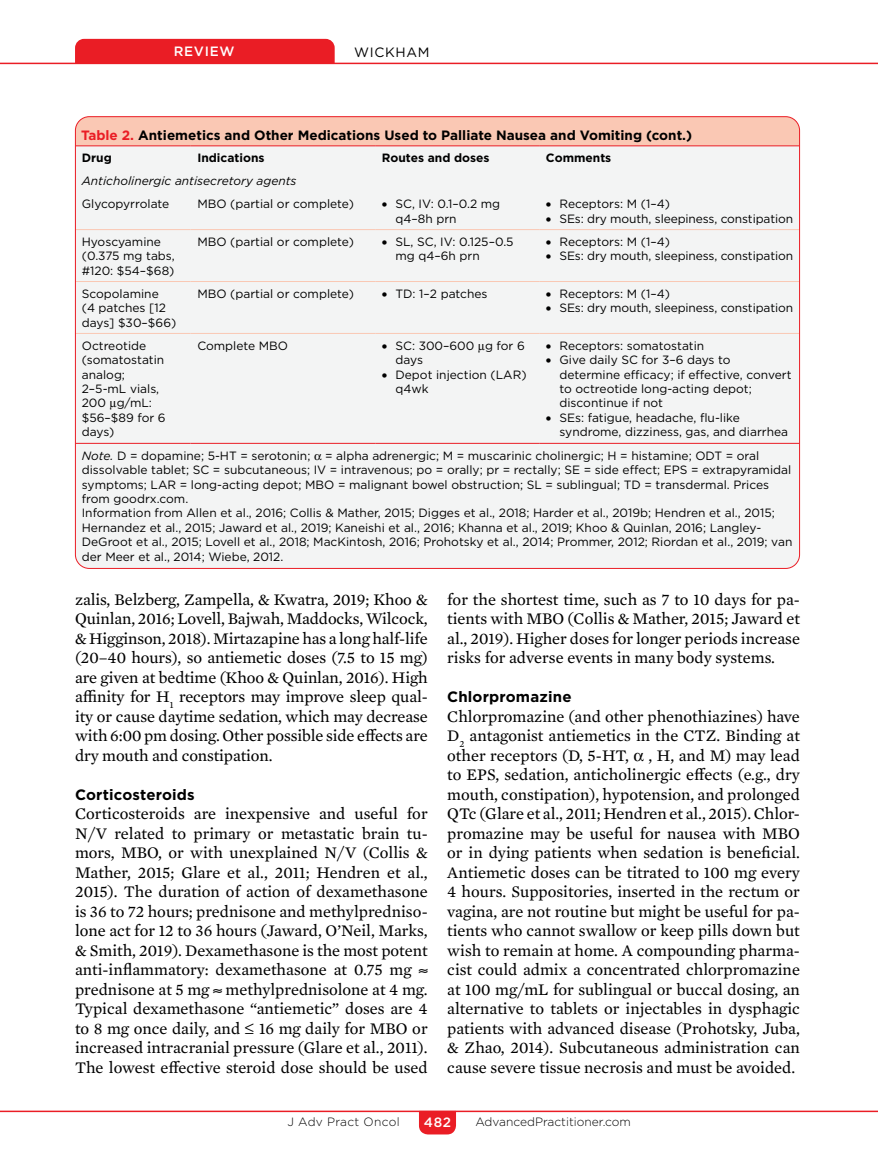
<style>
.page{position:relative;width:878px;height:1175px;background:#fff}
.page>*{position:absolute;margin:0;border:0;box-sizing:border-box;transform-origin:0 0}
.t1{font:16.5px/19.5px "Mercury Text G2";color:#000;text-align:justify}
.t2{font:700 15px "Gotham";letter-spacing:.01em;color:#000}
.t3{font:700 13.5px "Gotham";color:#000}
.t4{font:500 13.5px "Gotham";letter-spacing:.05em;color:#fff}
.t5{font:13.5px "Gotham";letter-spacing:.05em;color:#000}
.t6{font:12px/14.4px "Gotham";color:#000}
.t7{font:700 12px "Gotham";color:#000}
.t8{font:italic 12px "Gotham";color:#000}
.t9{font:300 12px "Gotham";color:#000}
.t10{font:300 12px "Gotham";letter-spacing:.025em;color:#000}
.s1{color:#ea1d25}
.s2{font-style:italic}
</style>
<div class="page">
<hr style="left:0;top:1110px;width:878px;height:2px;background:#ea1d25">
<svg style="left:419px;top:1110px;width:37px;height:24px"></svg>
<hr style="left:0;top:63px;width:878px;height:1px;background:#ea1d25">
<div style="left:75px;top:39px;width:259px;height:24px;background:#ea1d25"></div>
<svg style="left:75px;top:117px;width:724px;height:451px"></svg>
<div style="left:77px;top:146px;width:721px;height:297px;background:#f3f4f4"></div>
<hr style="left:76px;top:443px;width:114px;height:1px;background:#ea1d25">
<hr style="left:190px;top:443px;width:185px;height:1px;background:#ea1d25">
<hr style="left:375px;top:443px;width:164px;height:1px;background:#ea1d25">
<hr style="left:539px;top:443px;width:260px;height:1px;background:#ea1d25">
<hr style="left:76px;top:145px;width:114px;height:1px;background:#ea1d25">
<hr style="left:190px;top:145px;width:185px;height:1px;background:#ea1d25">
<hr style="left:375px;top:145px;width:164px;height:1px;background:#ea1d25">
<hr style="left:539px;top:145px;width:260px;height:1px;background:#ea1d25">
<hr style="left:76px;top:229px;width:114px;height:1px;background:#fac8b4">
<hr style="left:190px;top:229px;width:185px;height:1px;background:#fac8b4">
<hr style="left:375px;top:229px;width:164px;height:1px;background:#fac8b4">
<hr style="left:539px;top:229px;width:260px;height:1px;background:#fac8b4">
<hr style="left:76px;top:281px;width:114px;height:1px;background:#fac8b4">
<hr style="left:190px;top:281px;width:185px;height:1px;background:#fac8b4">
<hr style="left:375px;top:281px;width:164px;height:1px;background:#fac8b4">
<hr style="left:539px;top:281px;width:260px;height:1px;background:#fac8b4">
<hr style="left:76px;top:333px;width:114px;height:1px;background:#fac8b4">
<hr style="left:190px;top:333px;width:185px;height:1px;background:#fac8b4">
<hr style="left:375px;top:333px;width:164px;height:1px;background:#fac8b4">
<hr style="left:539px;top:333px;width:260px;height:1px;background:#fac8b4">
<svg style="left:110px;top:401px;width:7px;height:9px"></svg>
<svg style="left:478px;top:344px;width:7px;height:8px"></svg>
<svg style="left:314px;top:453px;width:7px;height:7px"></svg>
<p class="t4" style="left:174px;top:43px;width:62px">REVIEW</p>
<p class="t5" style="left:354px;top:43px;width:77px">WICKHAM</p>
<p class="t3" style="left:81px;top:126px;width:612px"><span class="s1">Table 2.</span> Antiemetics and Other Medications Used to Palliate Nausea and Vomiting (cont.)</p>
<p class="t7" style="left:82px;top:150px;width:31px">Drug</p>
<p class="t7" style="left:197px;top:150px;width:69px">Indications</p>
<p class="t7" style="left:382px;top:150px;width:109px">Routes and doses</p>
<p class="t7" style="left:546px;top:150px;width:67px">Comments</p>
<p class="t8" style="left:82px;top:173px;width:216px">Anticholinergic antisecretory agents</p>
<p class="t6" style="left:82px;top:197px;width:89px">Glycopyrrolate</p>
<p class="t6" style="left:197px;top:197px;width:158px">MBO (partial or complete)</p>
<p class="t6" style="left:395px;top:197px;width:106px;text-indent:-14px">• SC, IV: 0.1–0.2 mg q4–8h prn</p>
<p class="t6" style="left:546px;top:197px;width:125px">• Receptors: M (1–4)</p>
<p class="t6" style="left:546px;top:211px;width:249px">• SEs: dry mouth, sleepiness, constipation</p>
<p class="t6" style="left:82px;top:234px;width:95px">Hyoscyamine (0.375 mg tabs, #120: $54–$68)</p>
<p class="t6" style="left:197px;top:234px;width:158px">MBO (partial or complete)</p>
<p class="t6" style="left:395px;top:234px;width:120px;text-indent:-14px">• SL, SC, IV: 0.125–0.5 mg q4–6h prn</p>
<p class="t6" style="left:546px;top:234px;width:125px">• Receptors: M (1–4)</p>
<p class="t6" style="left:546px;top:249px;width:249px">• SEs: dry mouth, sleepiness, constipation</p>
<p class="t6" style="left:82px;top:286px;width:96px">Scopolamine<br>(4 patches [12 days] $30–$66)</p>
<p class="t6" style="left:197px;top:286px;width:158px">MBO (partial or complete)</p>
<p class="t6" style="left:382px;top:286px;width:107px">• TD: 1–2 patches</p>
<p class="t6" style="left:546px;top:286px;width:125px">• Receptors: M (1–4)</p>
<p class="t6" style="left:546px;top:300px;width:249px">• SEs: dry mouth, sleepiness, constipation</p>
<p class="t6" style="left:82px;top:338px;width:85px">Octreotide (somatostatin analog;<br>2–5-mL vials,<br>200 g/mL: $56–$89 for 6 days)</p>
<p class="t6" style="left:197px;top:338px;width:92px">Complete MBO</p>
<p class="t6" style="left:395px;top:338px;width:131px;text-indent:-14px">• SC: 300–600 g for 6 days</p>
<p class="t6" style="left:546px;top:338px;width:160px">• Receptors: somatostatin</p>
<p class="t6" style="left:559px;top:352px;width:233px;text-indent:-14px">• Give daily SC for 3–6 days to determine efficacy; if effective, convert to octreotide long-acting depot; discontinue if not</p>
<p class="t6" style="left:559px;top:410px;width:230px;text-indent:-14px">• SEs: fatigue, headache, flu-like syndrome, dizziness, gas, and diarrhea</p>
<p class="t6" style="left:82px;top:448px;width:712px"><span class="s2">Note.</span> D = dopamine; 5-HT = serotonin; = alpha adrenergic; M = muscarinic cholinergic; H = histamine; ODT = oral dissolvable tablet; SC = subcutaneous; IV = intravenous; po = orally; pr = rectally; SE = side effect; EPS = extrapyramidal symptoms; LAR = long-acting depot; MBO = malignant bowel obstruction; SL = sublingual; TD = transdermal. Prices from goodrx.com.<br>Information from Allen et al., 2016; Collis &amp; Mather, 2015; Digges et al., 2018; Harder et al., 2019b; Hendren et al., 2015; Hernandez et al., 2015; Jaward et al., 2019; Kaneishi et al., 2016; Khanna et al., 2019; Khoo &amp; Quinlan, 2016; Langley-DeGroot et al., 2015; Lovell et al., 2018; MacKintosh, 2016; Prohotsky et al., 2014; Prommer, 2012; Riordan et al., 2019; van der Meer et al., 2014; Wiebe, 2012.</p>
<p class="t1" style="left:75px;top:588px;width:354px">zalis, Belzberg, Zampella, &amp; Kwatra, 2019; Khoo &amp; Quinlan, 2016; Lovell, Bajwah, Maddocks, Wilcock, &amp; Higginson, 2018). Mirtazapine has a long half-life (20–40 hours), so antiemetic doses (7.5 to 15 mg) are given at bedtime (Khoo &amp; Quinlan, 2016). High affinity for H<sub>1</sub> receptors may improve sleep qual&shy;ity or cause daytime sedation, which may decrease with 6:00 pm dosing. Other possible side effects are dry mouth and constipation.</p>
<p class="t2" style="left:75px;top:784px;width:121px">Corticosteroids</p>
<p class="t1" style="left:75px;top:803px;width:354px">Corticosteroids are inexpensive and useful for N/V related to primary or metastatic brain tu&shy;mors, MBO, or with unexplained N/V (Collis &amp; Mather, 2015; Glare et al., 2011; Hendren et al., 2015). The duration of action of dexamethasone is 36 to 72 hours; prednisone and methylpredniso&shy;lone act for 12 to 36 hours (Jaward, O’Neil, Marks, &amp; Smith, 2019). Dexamethasone is the most potent anti-inflammatory: dexamethasone at 0.75 mg ≈ prednisone at 5 mg ≈ methylprednisolone at 4 mg.<br>Typical dexamethasone “antiemetic” doses are 4 to 8 mg once daily, and ≤ 16 mg daily for MBO or increased intracranial pressure (Glare et al., 2011).<br>The lowest effective steroid dose should be used</p>
<p class="t6" style="left:395px;top:367px;width:133px;text-indent:-14px">• Depot injection (LAR) q4wk</p>
<p class="t1" style="left:447px;top:588px;width:354px">for the shortest time, such as 7 to 10 days for pa&shy;tients with MBO (Collis &amp; Mather, 2015; Jaward et al., 2019). Higher doses for longer periods increase risks for adverse events in many body systems.</p>
<p class="t2" style="left:447px;top:687px;width:126px">Chlorpromazine</p>
<p class="t1" style="left:447px;top:705px;width:354px">Chlorpromazine (and other phenothiazines) have D<sub>2</sub> antagonist antiemetics in the CTZ. Binding at other receptors (D, 5-HT, , H, and M) may lead to EPS, sedation, anticholinergic effects (e.g., dry mouth, constipation), hypotension, and prolonged QTc (Glare et al., 2011; Hendren et al., 2015). Chlor&shy;promazine may be useful for nausea with MBO or in dying patients when sedation is beneficial.<br>Antiemetic doses can be titrated to 100 mg every 4 hours. Suppositories, inserted in the rectum or vagina, are not routine but might be useful for pa&shy;tients who cannot swallow or keep pills down but wish to remain at home. A compounding pharma&shy;cist could admix a concentrated chlorpromazine at 100 mg/mL for sublingual or buccal dosing, an alternative to tablets or injectables in dysphagic patients with advanced disease (Prohotsky, Juba, &amp; Zhao, 2014). Subcutaneous administration can cause severe tissue necrosis and must be avoided.</p>
<p class="t10" style="left:287px;top:1114px;width:114px">J Adv Pract Oncol</p>
<p class="t4" style="left:424px;top:1113px;width:29px">482</p>
<p class="t9" style="left:475px;top:1114px;width:157px">AdvancedPractitioner.com</p>
</div>
